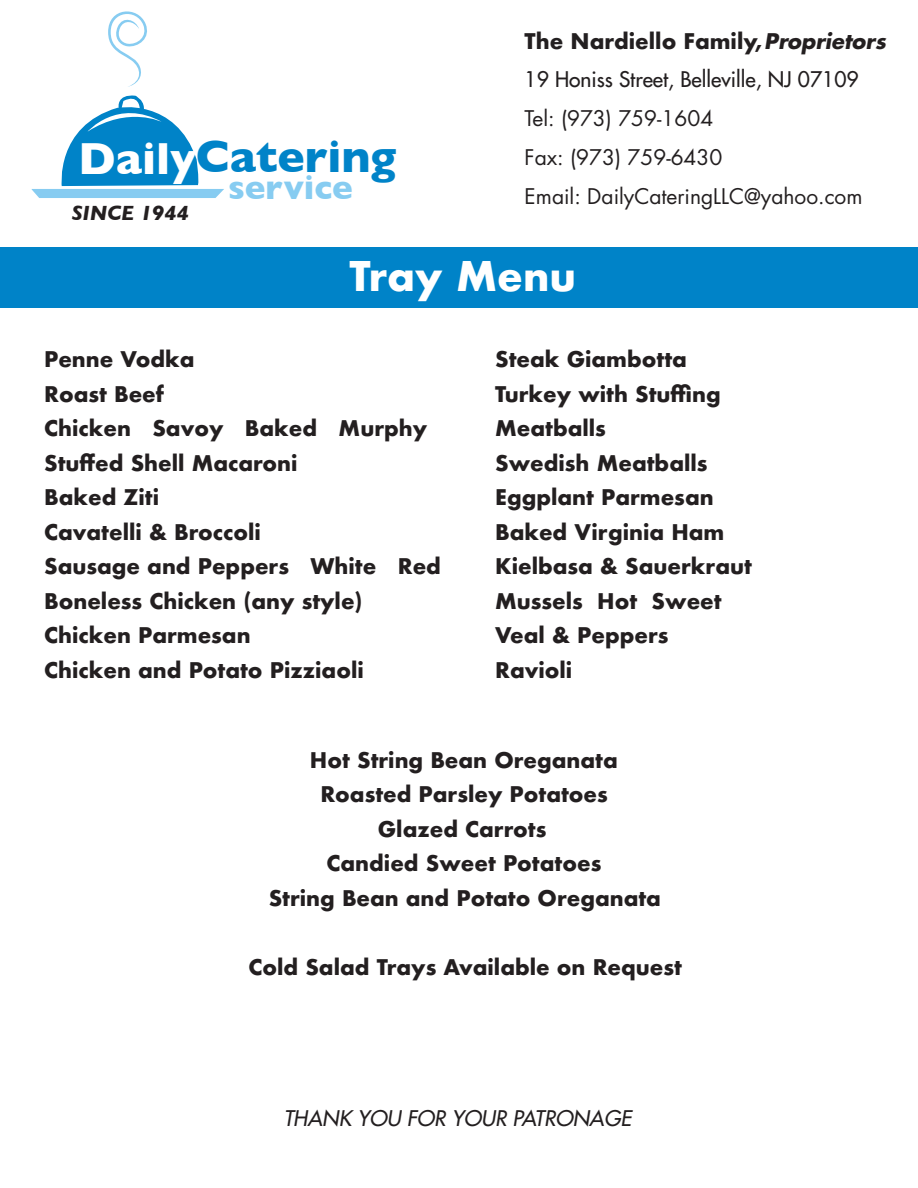
<style>
.page{position:relative;width:918px;height:1188px;background:#fff}
.page>*{position:absolute;margin:0;border:0;box-sizing:border-box;transform-origin:0 0}
.t1{font:700 45.9px "Gill Sans";color:#0083c8}
.t2{font:700 39.75px "Futura";color:#fff}
.t3{font:700 34.8px "Gill Sans";color:#87ccf1}
.t4{font:700 21px/34.5px "Futura";color:#231f20}
.t5{font:21px/38.8px "Futura";color:#231f20}
.t6{font:21px "Futura";color:#231f20}
.t7{font:italic 21px "Futura";color:#231f20}
.t8{font:italic 700 21px "Gill Sans";color:#231f20}
.s1{color:#fff}
.s2{font-style:italic}
</style>
<div class="page">
<svg style="left:108px;top:11px;width:39px;height:76px"></svg>
<svg style="left:32px;top:95px;width:192px;height:103px"></svg>
<div style="left:0;top:247px;width:918px;height:61px;background:#0083c8"></div>
<h1 class="t1" style="left:78px;top:120px;width:320px"><span class="s1">Daily</span>Catering</h1>
<h3 class="t3" style="left:228px;top:160px;width:126px">service</h3>
<p class="t8" style="left:72px;top:200px;width:119px">SINCE 1944</p>
<p class="t4" style="left:525px;top:23px;width:363px">The Nardiello Family, <span class="s2">Proprietors</span></p>
<p class="t6" style="left:525px;top:66px;width:336px">19 Honiss Street, Belleville, NJ 07109</p>
<p class="t5" style="left:525px;top:99px;width:339px">Tel: (973) 759-1604<br>Fax: (973) 759-6430<br>Email: DailyCateringLLC@yahoo.com</p>
<h2 class="t2" style="left:350px;top:248px;width:228px">Tray Menu</h2>
<p class="t4" style="left:44px;top:342px;width:398px">Penne Vodka<br>Roast Beef<br>Chicken Savoy Baked Murphy<br>Stuffed Shell Macaroni<br>Baked Ziti<br>Cavatelli &amp; Broccoli<br>Sausage and Peppers White Red<br>Boneless Chicken (any style)<br>Chicken Parmesan<br>Chicken and Potato Pizziaoli</p>
<p class="t4" style="left:495px;top:342px;width:258px">Steak Giambotta<br>Turkey with Stuffing<br>Meatballs<br>Swedish Meatballs<br>Eggplant Parmesan<br>Baked Virginia Ham<br>Kielbasa &amp; Sauerkraut<br>Mussels Hot Sweet<br>Veal &amp; Peppers<br>Ravioli</p>
<p class="t4" style="left:269px;top:743px;width:394px;text-align:center">Hot String Bean Oreganata<br>Roasted Parsley Potatoes<br>Glazed Carrots<br>Candied Sweet Potatoes<br>String Bean and Potato Oreganata</p>
<p class="t4" style="left:248px;top:950px;width:435px">Cold Salad Trays Available on Request</p>
<p class="t7" style="left:284px;top:1105px;width:349px">THANK YOU FOR YOUR PATRONAGE</p>
</div>
